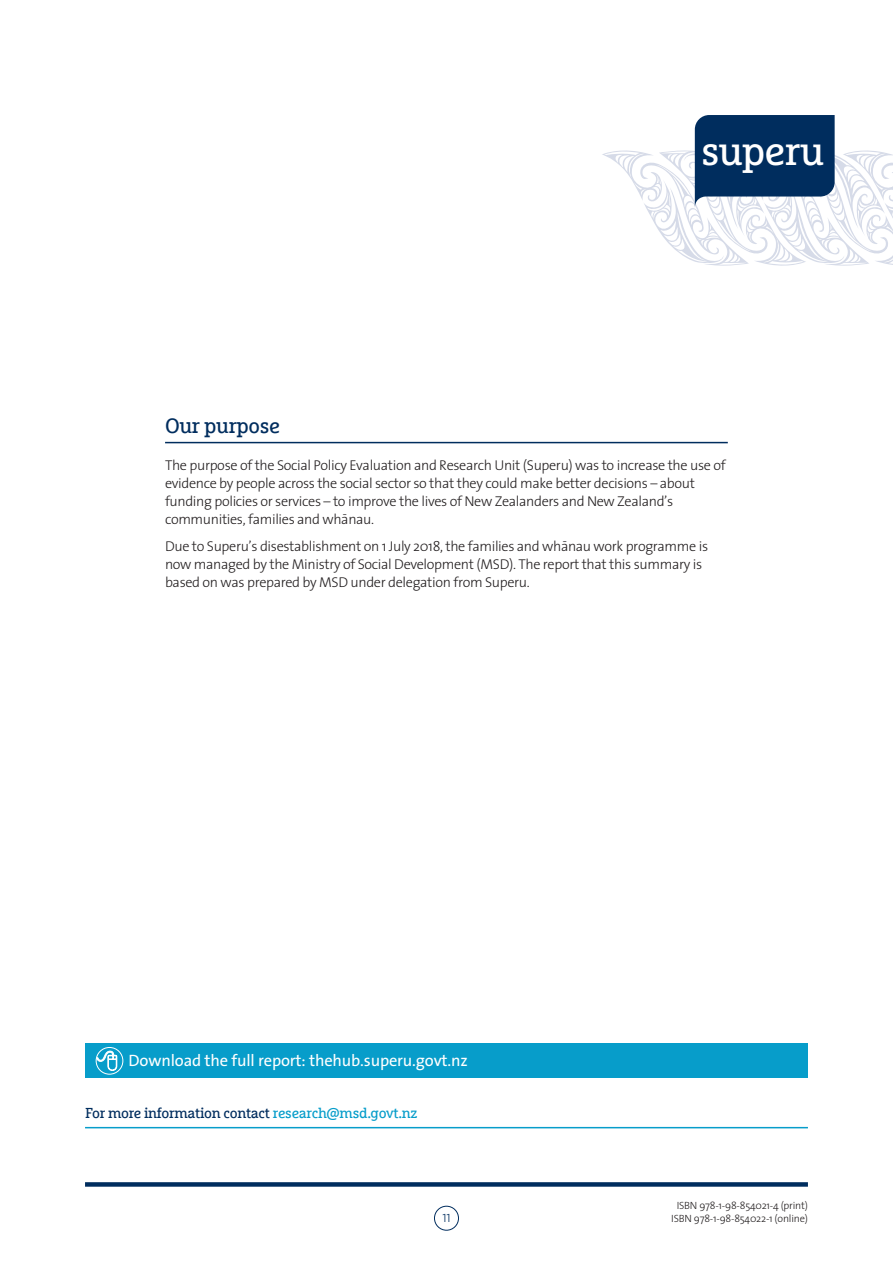
<style>
.page{position:relative;width:893px;height:1263px;background:#fff}
.page>*{position:absolute;margin:0;border:0;box-sizing:border-box;transform-origin:0 0}
.t1{font:40.05px "Marselis Slab OT";letter-spacing:-.02em;color:#fff}
.Figure_title{font:21px "Marselis Slab Maori";letter-spacing:-.02em;color:#002d5e}
.t2{font:16.5px "Maori Sans";letter-spacing:-.01em;color:#fff}
.t3{font:14.4px "Marselis Slab Maori";letter-spacing:-.02em;color:#002d5e}
.Body{font:300 14.25px/18px "Maori Sans";letter-spacing:-.025em;color:#231f20}
.t4{font:12px "Maori Sans Light Caps";color:#002d5e}
.t5{font:300 10.5px "Maori Sans";letter-spacing:-.02em;color:#231f20}
.s1{color:#079dca}
</style>
<div class="page">
<div style="left:434px;top:1206px;width:25px;height:24px;border:1px solid #002d5e;border-radius:50%"></div>
<div style="left:85px;top:1182px;width:723px;height:5px;background:#002d5e"></div>
<hr style="left:165px;top:442px;width:563px;height:1px;background:#002d5e">
<svg style="left:602px;top:115px;width:291px;height:151px"></svg>
<hr style="left:85px;top:1127px;width:723px;height:1px;background:#079dca">
<div style="left:85px;top:1044px;width:723px;height:34px;background:#079dca"></div>
<svg style="left:97px;top:1051px;width:20px;height:20px"></svg>
<div style="left:96px;top:1047px;width:27px;height:28px;border:1px solid #fff;border-radius:50%"></div>
<p class="Figure_title" style="left:165px;top:413px;width:117px">Our purpose</p>
<p class="t1" style="left:701px;top:127px;width:125px">superu</p>
<p class="Body" style="left:165px;top:456px;width:562px">The purpose of the Social Policy Evaluation and Research Unit (Superu) was to increase the use of evidence by people across the social sector so that they could make better decisions – about funding policies or services – to improve the lives of New Zealanders and New Zealand’s communities, families and whānau.</p>
<p class="Body" style="left:165px;top:536px;width:545px">Due to Superu’s disestablishment on 1 July 2018, the families and whānau work programme is now managed by the Ministry of Social Development (MSD). The report that this summary is based on was prepared by MSD under delegation from Superu.</p>
<p class="t2" style="left:129px;top:1047px;width:341px">Download the full report: thehub.superu.govt.nz</p>
<p class="t3" style="left:85px;top:1104px;width:334px">For more information contact <span class="s1">research@msd.govt.nz</span></p>
<p class="t4" style="left:442px;top:1208px;width:10px">11</p>
<p class="t5" style="left:677px;top:1197px;width:133px">ISBN 978-1-98-854021-4 (print)</p>
<p class="t5" style="left:671px;top:1209px;width:138px">ISBN 978-1-98-854022-1 (online)</p>
</div>
